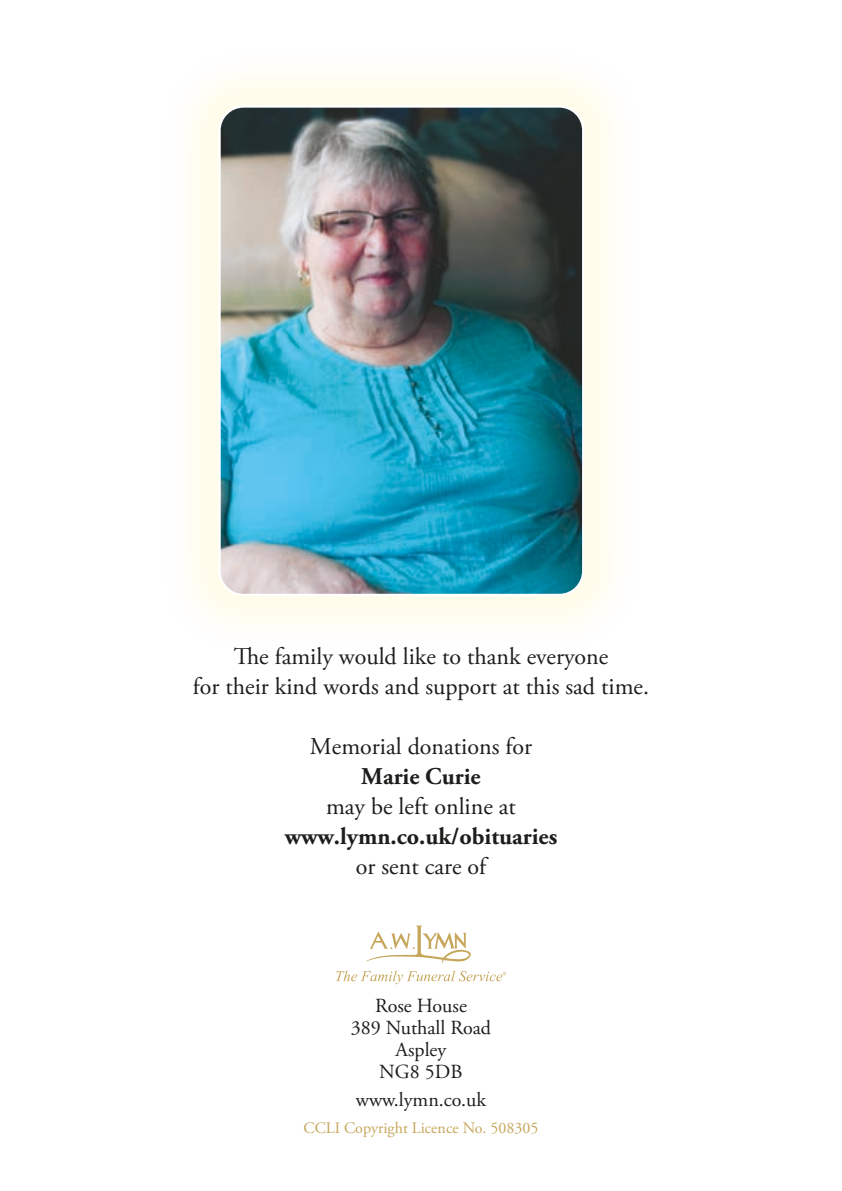
<style>
.page{position:relative;width:842px;height:1191px;background:#fff}
.page>*{position:absolute;margin:0;border:0;box-sizing:border-box;transform-origin:0 0}
.t1{font:24px/30px "Adobe Garamond Pro";color:#1d1d1b;text-align:center}
.t2{font:700 24px "Adobe Garamond Pro";color:#1d1d1b}
.t3{font:20px/22px "Adobe Garamond Pro";color:#1d1d1b;text-align:center}
.t4{font:16px "Adobe Garamond Pro";color:#c6a65b}
</style>
<div class="page">
<svg style="left:336px;top:925px;width:170px;height:59px"></svg>
<div style="left:164px;top:51px;width:475px;height:599px;background:#fffdf6"></div>
<img style="left:219px;top:106px;width:364px;height:489px">
<div style="left:218px;top:105px;width:366px;height:491px;border:2px solid #fff;border-radius:24px"></div>
<p class="t1" style="left:193px;top:642px;width:458px">The family would like to thank everyone<br>for their kind words and support at this sad time.</p>
<p class="t1" style="left:310px;top:732px;width:224px">Memorial donations for</p>
<p class="t2" style="left:361px;top:762px;width:121px">Marie Curie</p>
<p class="t1" style="left:326px;top:792px;width:191px">may be left online at</p>
<p class="t2" style="left:285px;top:822px;width:274px">www.lymn.co.uk/obituaries</p>
<p class="t1" style="left:356px;top:852px;width:134px">or sent care of</p>
<p class="t3" style="left:351px;top:995px;width:142px">Rose House<br>389 Nuthall Road<br>Aspley<br>NG8 5DB</p>
<p class="t3" style="left:356px;top:1089px;width:132px">www.lymn.co.uk</p>
<p class="t4" style="left:304px;top:1118px;width:236px">CCLI Copyright Licence No. 508305</p>
</div>
